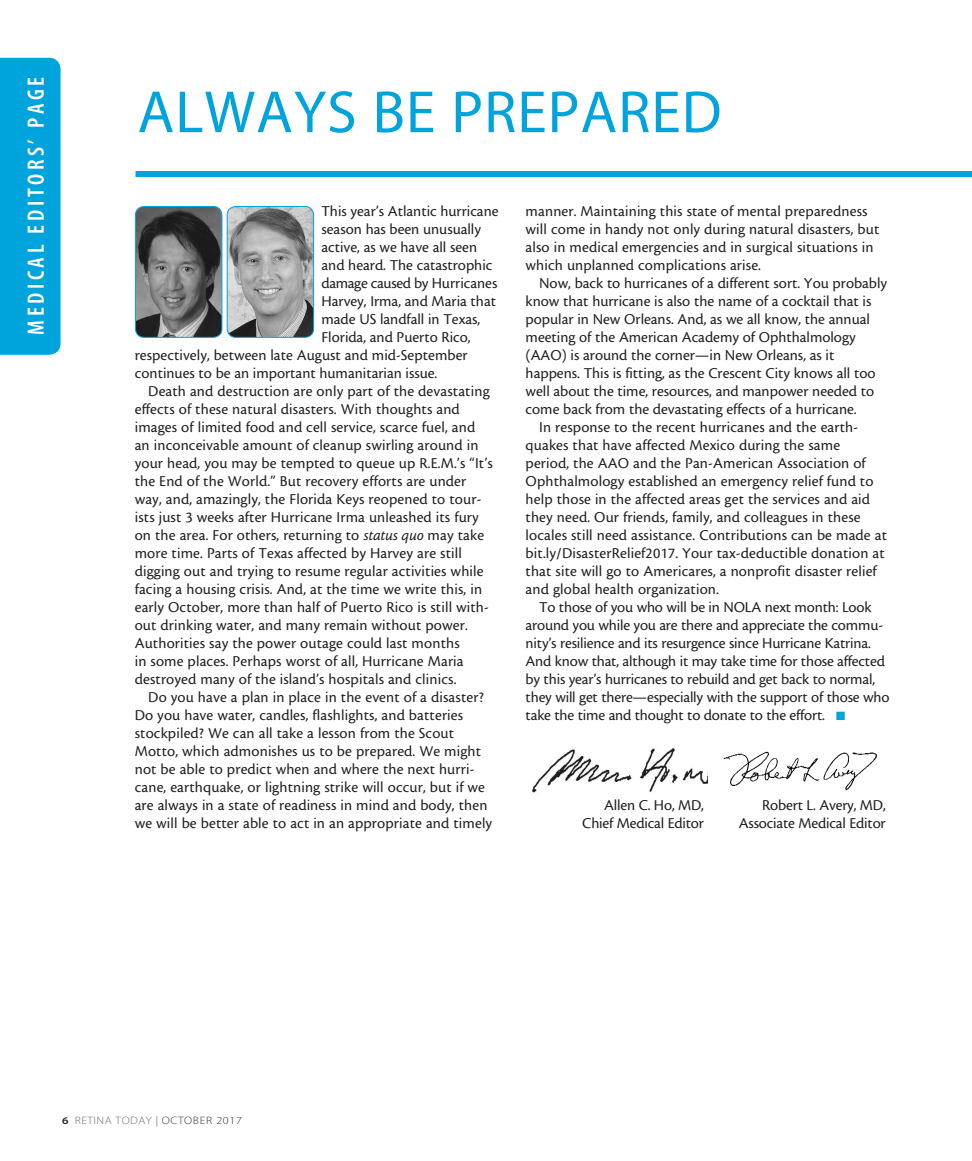
<style>
.page{position:relative;width:972px;height:1161px;background:#fff}
.page>*{position:absolute;margin:0;border:0;box-sizing:border-box;transform-origin:0 0}
.headline{font:60px "Myriad MM 400 600";letter-spacing:.015em;color:#00a4dc}
.t1{font:23.7px "Myriad MM 565 300";letter-spacing:.15em;color:#fff}
.body{font:15.75px/18px "Cronos MM 408 10";letter-spacing:.01em;color:#231f20}
.body-2{font:15.75px/18px "Cronos MM 408 10";letter-spacing:-.01em;color:#231f20;text-align:right}
.body_first{font:15.75px "Cronos MM 408 10";color:#231f20}
.body_first-2{font:15.75px "Cronos MM 408 10";letter-spacing:-.02em;color:#231f20}
.t2{font:10.8px "Myriad MM 215 600";letter-spacing:.04em;color:#6c6d70;scale:1.11 1}
.s1{font-family:"Cronos MM It 408 10"}
.s2{color:#00a4dc}
.s3{font-family:"Myriad MM 565 600";font-size:10.2px;color:#231f20}
.s4{font-family:"Myriad MM 400 600";color:#939598}
.s5{color:#312f30}
</style>
<div class="page">
<div style="left:0;top:58px;width:61px;height:297px;background:#00a4dc"></div>
<div style="left:136px;top:171px;width:836px;height:6px;background:#00a4dc"></div>
<img style="left:227px;top:207px;width:87px;height:130px">
<div style="left:227px;top:206px;width:87px;height:132px;border:1px solid #00a4dc;border-radius:9px"></div>
<img style="left:135px;top:207px;width:87px;height:130px">
<div style="left:135px;top:206px;width:87px;height:132px;border:1px solid #00a4dc;border-radius:9px"></div>
<img style="left:723px;top:751px;width:154px;height:40px">
<img style="left:532px;top:748px;width:175px;height:45px">
<h2 class="t1" style="left:25px;top:335px;width:259px;rotate:-90deg">MEDICAL EDITORS’ PAGE</h2>
<p class="headline" style="left:138px;top:83px;width:586px">ALWAYS BE PREPARED</p>
<p class="body_first" style="left:322px;top:203px;width:179px">This year’s Atlantic hurricane</p>
<p class="body_first" style="left:322px;top:221px;width:161px">season has been unusually</p>
<p class="body_first" style="left:322px;top:239px;width:157px">active, as we have all seen</p>
<p class="body_first" style="left:322px;top:257px;width:172px">and heard. The catastrophic</p>
<p class="body_first-2" style="left:322px;top:275px;width:177px">damage caused by Hurricanes</p>
<p class="body_first" style="left:322px;top:293px;width:176px">Harvey, Irma, and Maria that</p>
<p class="body_first" style="left:322px;top:311px;width:160px">made US landfall in Texas,</p>
<p class="body_first" style="left:322px;top:329px;width:151px">Florida, and Puerto Rico,</p>
<p class="body_first" style="left:135px;top:347px;width:334px">respectively, between late August and mid-September</p>
<p class="body_first" style="left:135px;top:365px;width:304px">continues to be an important humanitarian issue.</p>
<p class="body" style="left:135px;top:382px;width:360px;text-indent:14px">Death and destruction are only part of the devastating effects of these natural disasters. With thoughts and images of limited food and cell service, scarce fuel, and an inconceivable amount of cleanup swirling around in your head, you may be tempted to queue up R.E.M.’s “It’s the End of the World.” But recovery efforts are under way, and, amazingly, the Florida Keys reopened to tour&shy;ists just 3 weeks after Hurricane Irma unleashed its fury on the area. For others, returning to <span class="s1">status quo</span> may take more time. Parts of Texas affected by Harvey are still digging out and trying to resume regular activities while facing a housing crisis. And, at the time we write this, in early October, more than half of Puerto Rico is still with&shy;out drinking water, and many remain without power.<br>Authorities say the power outage could last months<br>in some places. Perhaps worst of all, Hurricane Maria destroyed many of the island’s hospitals and clinics.</p>
<p class="body" style="left:135px;top:688px;width:359px;text-indent:14px">Do you have a plan in place in the event of a disaster?<br>Do you have water, candles, flashlights, and batteries stockpiled? We can all take a lesson from the Scout Motto, which admonishes us to be prepared. We might not be able to predict when and where the next hurri&shy;cane, earthquake, or lightning strike will occur, but if we are always in a state of readiness in mind and body, then we will be better able to act in an appropriate and timely</p>
<p class="body" style="left:526px;top:202px;width:355px">manner. Maintaining this state of mental preparedness will come in handy not only during natural disasters, but also in medical emergencies and in surgical situations in which unplanned complications arise.</p>
<p class="body" style="left:526px;top:274px;width:363px;text-indent:14px">Now, back to hurricanes of a different sort. You probably know that hurricane is also the name of a cocktail that is popular in New Orleans. And, as we all know, the annual meeting of the American Academy of Ophthalmology (AAO) is around the corner—in New Orleans, as it happens. This is fitting, as the Crescent City knows all too well about the time, resources, and manpower needed to come back from the devastating effects of a hurricane.</p>
<p class="body" style="left:526px;top:418px;width:363px;text-indent:14px">In response to the recent hurricanes and the earth&shy;quakes that have affected Mexico during the same period, the AAO and the Pan-American Association of Ophthalmology established an emergency relief fund to help those in the affected areas get the services and aid they need. Our friends, family, and colleagues in these locales still need assistance. Contributions can be made at bit.ly/DisasterRelief2017. Your tax-deductible donation at that site will go to Americares, a nonprofit disaster relief and global health organization.</p>
<p class="body-2" style="left:526px;top:598px;width:365px;text-align:left;text-indent:14px">To those of you who will be in NOLA next month: Look around you while you are there and appreciate the commu&shy;nity’s resilience and its resurgence since Hurricane Katrina.<br>And know that, although it may take time for those affected by this year’s hurricanes to rebuild and get back to normal, they will get there—especially with the support of those who take the time and thought to donate to the effort. <span class="s2">■</span></p>
<p class="body-2" style="left:582px;top:796px;width:123px">Allen C. Ho, MD,<br>Chief Medical Editor</p>
<p class="body-2" style="left:739px;top:796px;width:148px">Robert L. Avery, MD,<br>Associate Medical Editor</p>
<p class="t2" style="left:62px;top:1115px;width:164px"><span class="s3">6</span> RETINA TODAY <span class="s4">|</span> <span class="s5">OCTOBER 2017</span></p>
</div>
